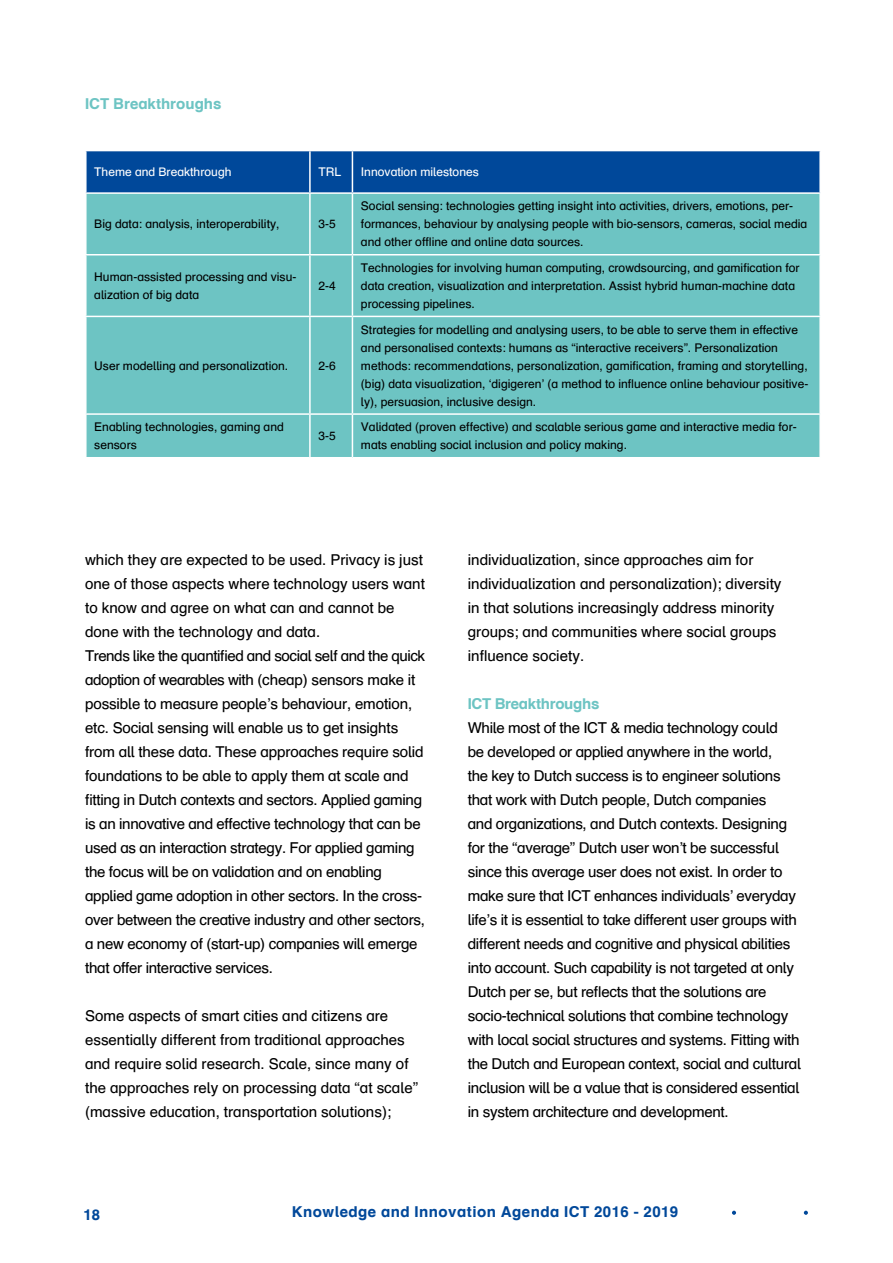
<style>
.page{position:relative;width:893px;height:1263px;background:#fff}
.page>*{position:absolute;margin:0;border:0;box-sizing:border-box;transform-origin:0 0}
.t1{font:15px/24px "Schulbuch Nord";letter-spacing:-.02em;color:#000}
.t2{font:15px/24px "Schulbuch Nord";color:#000}
.t3{font:700 15px "Schulbuch Nord";letter-spacing:.03em;color:#00489a}
.t4{font:700 15px "Schulbuch Nord";letter-spacing:-.01em;color:#6dc4c3}
.t5{font:12px/18px "Schulbuch Nord";color:#000}
.t6{font:12px "Schulbuch Nord";color:#fff}
</style>
<div class="page">
<svg style="left:732px;top:1211px;width:4px;height:4px"></svg>
<svg style="left:804px;top:1211px;width:4px;height:4px"></svg>
<div style="left:87px;top:151px;width:732px;height:41px;background:#00489a"></div>
<div style="left:87px;top:194px;width:732px;height:263px;background:#6dc4c3"></div>
<hr style="left:309px;top:151px;width:2px;height:41px;background:#fff">
<hr style="left:352px;top:151px;width:1px;height:41px;background:#fff">
<hr style="left:309px;top:194px;width:2px;height:60px;background:#fff">
<hr style="left:352px;top:194px;width:1px;height:60px;background:#fff">
<hr style="left:85px;top:254px;width:225px;height:1px;background:#fff">
<hr style="left:310px;top:254px;width:42px;height:1px;background:#fff">
<hr style="left:309px;top:255px;width:2px;height:61px;background:#fff">
<hr style="left:352px;top:254px;width:469px;height:1px;background:#fff">
<hr style="left:352px;top:255px;width:1px;height:61px;background:#fff">
<hr style="left:85px;top:316px;width:225px;height:1px;background:#fff">
<hr style="left:310px;top:316px;width:42px;height:1px;background:#fff">
<hr style="left:309px;top:317px;width:2px;height:96px;background:#fff">
<hr style="left:352px;top:316px;width:469px;height:1px;background:#fff">
<hr style="left:352px;top:317px;width:1px;height:96px;background:#fff">
<hr style="left:85px;top:413px;width:225px;height:2px;background:#fff">
<hr style="left:310px;top:413px;width:42px;height:2px;background:#fff">
<hr style="left:309px;top:415px;width:2px;height:42px;background:#fff">
<hr style="left:352px;top:413px;width:469px;height:2px;background:#fff">
<hr style="left:352px;top:415px;width:1px;height:42px;background:#fff">
<p class="t4" style="left:85px;top:94px;width:138px">ICT Breakthroughs</p>
<p class="t6" style="left:94px;top:164px;width:139px">Theme and Breakthrough</p>
<p class="t6" style="left:318px;top:164px;width:24px">TRL</p>
<p class="t6" style="left:361px;top:164px;width:119px">Innovation milestones</p>
<p class="t5" style="left:94px;top:215px;width:187px">Big data: analysis, interoperability,</p>
<p class="t5" style="left:318px;top:215px;width:19px">3-5</p>
<p class="t5" style="left:94px;top:267px;width:204px">Human-assisted processing and visu&shy;alization of big data</p>
<p class="t5" style="left:318px;top:276px;width:19px">2-4</p>
<p class="t5" style="left:94px;top:356px;width:195px">User modelling and personalization.</p>
<p class="t5" style="left:318px;top:356px;width:19px">2-6</p>
<p class="t5" style="left:361px;top:197px;width:448px">Social sensing: technologies getting insight into activities, drivers, emotions, per&shy;formances, behaviour by analysing people with bio-sensors, cameras, social media and other offline and online data sources.</p>
<p class="t5" style="left:361px;top:258px;width:440px">Technologies for involving human computing, crowdsourcing, and gamification for data creation, visualization and interpretation. Assist hybrid human-machine data processing pipelines.</p>
<p class="t5" style="left:361px;top:320px;width:449px">Strategies for modelling and analysing users, to be able to serve them in effective and personalised contexts: humans as “interactive receivers”. Personalization methods: recommendations, personalization, gamification, framing and storytelling, (big) data visualization, ‘digigeren’ (a method to influence online behaviour positive&shy;ly), persuasion, inclusive design.</p>
<p class="t5" style="left:94px;top:418px;width:191px">Enabling technologies, gaming and sensors</p>
<p class="t5" style="left:318px;top:427px;width:19px">3-5</p>
<p class="t5" style="left:361px;top:418px;width:437px">Validated (proven effective) and scalable serious game and interactive media for&shy;mats enabling social inclusion and policy making.</p>
<p class="t1" style="left:85px;top:547px;width:342px">which they are expected to be used. Privacy is just one of those aspects where technology users want to know and agree on what can and cannot be done with the technology and data.<br>Trends like the quantified and social self and the quick adoption of wearables with (cheap) sensors make it possible to measure people’s behaviour, emotion, etc. Social sensing will enable us to get insights from all these data. These approaches require solid foundations to be able to apply them at scale and fitting in Dutch contexts and sectors. Applied gaming is an innovative and effective technology that can be used as an interaction strategy. For applied gaming the focus will be on validation and on enabling applied game adoption in other sectors. In the cross&shy;over between the creative industry and other sectors, a new economy of (start-up) companies will emerge that offer interactive services.</p>
<p class="t2" style="left:85px;top:1003px;width:334px">Some aspects of smart cities and citizens are essentially different from traditional approaches and require solid research. Scale, since many of the approaches rely on processing data “at scale” (massive education, transportation solutions);</p>
<p class="t2" style="left:468px;top:547px;width:315px">individualization, since approaches aim for individualization and personalization); diversity in that solutions increasingly address minority groups; and communities where social groups influence society.</p>
<p class="t4" style="left:468px;top:694px;width:133px">ICT Breakthroughs</p>
<p class="t1" style="left:468px;top:715px;width:335px">While most of the ICT &amp; media technology could<br>be developed or applied anywhere in the world,<br>the key to Dutch success is to engineer solutions that work with Dutch people, Dutch companies<br>and organizations, and Dutch contexts. Designing for the “average” Dutch user won’t be successful since this average user does not exist. In order to make sure that ICT enhances individuals’ everyday life’s it is essential to take different user groups with different needs and cognitive and physical abilities into account. Such capability is not targeted at only Dutch per se, but reflects that the solutions are socio-technical solutions that combine technology with local social structures and systems. Fitting with the Dutch and European context, social and cultural inclusion will be a value that is considered essential in system architecture and development.</p>
<p class="t3" style="left:84px;top:1205px;width:18px">18</p>
<p class="t3" style="left:292px;top:1202px;width:388px">Knowledge and Innovation Agenda ICT 2016 - 2019</p>
</div>
